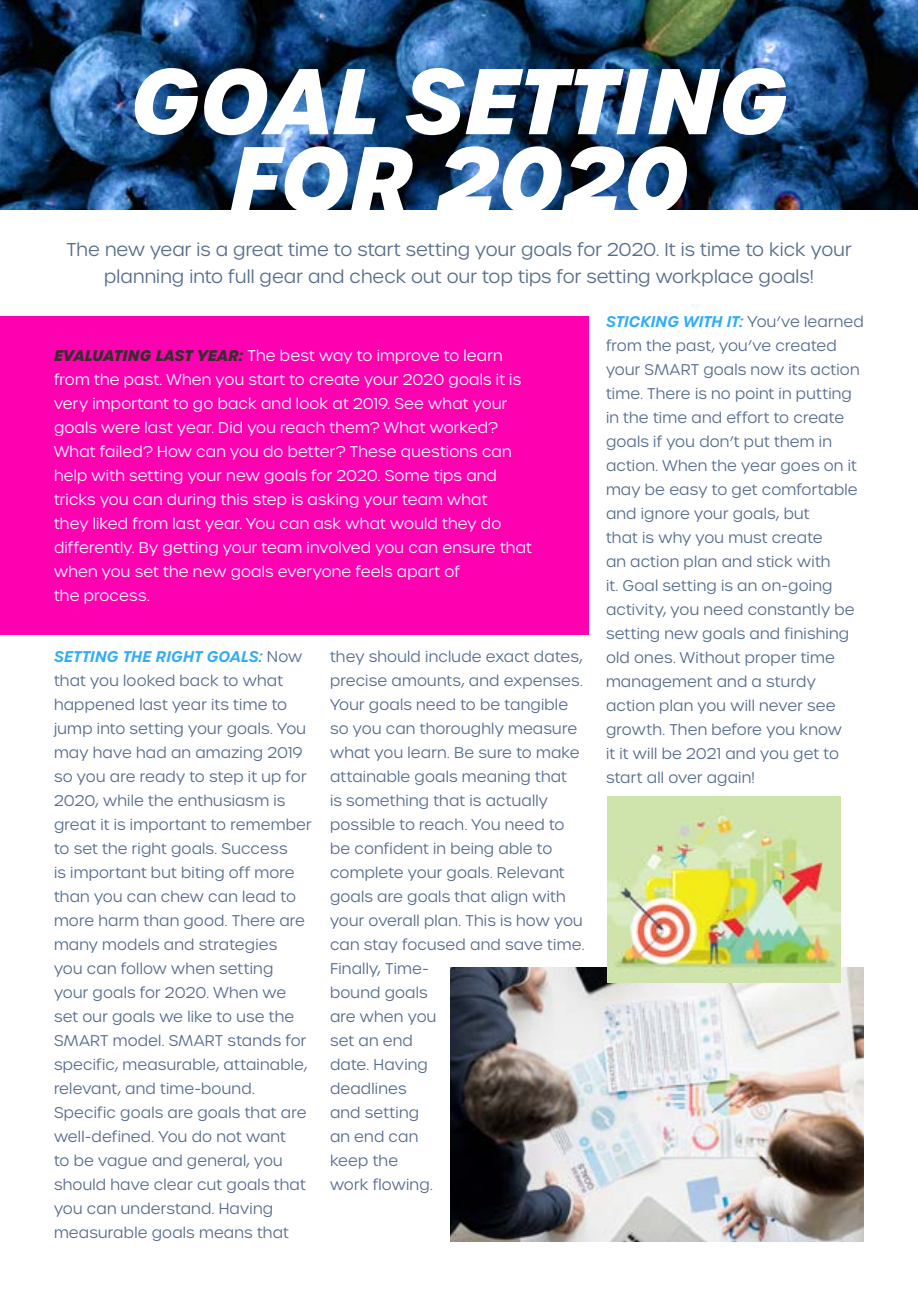
<style>
.page{position:relative;width:918px;height:1296px;background:#fff}
.page>*{position:absolute;margin:0;border:0;box-sizing:border-box;transform-origin:0 0}
.t1{font:italic 700 90px/78px "Urbane";letter-spacing:-.005em;color:#fff;text-align:center}
.t2{font:300 18px/27px "Urbane";letter-spacing:.005em;color:#576d8c;text-align:center}
.t3{font:300 15px/24px "Urbane";letter-spacing:.015em;color:#576d8c}
.t4{font:300 15px/24px "Urbane";letter-spacing:.01em;color:#fff}
.s1{font-weight:700;font-style:italic;color:#362e2c}
.s2{font-weight:600;font-style:italic;color:#31adf5}
</style>
<div class="page">
<img style="left:0;top:0;width:918px;height:210px">
<div style="left:0;top:316px;width:588px;height:318px;background:#fe00b0"></div>
<img style="left:450px;top:968px;width:414px;height:274px">
<img style="left:608px;top:796px;width:233px;height:186px">
<h1 class="t1" style="left:130px;top:63px;width:660px">GOAL SETTING<br>FOR 2020</h1>
<p class="t2" style="left:66px;top:236px;width:787px">The new year is a great time to start setting your goals for 2020. It is time to kick your planning into full gear and check out our top tips for setting workplace goals!</p>
<p class="t4" style="left:54px;top:343px;width:480px"><span class="s1">EVALUATING LAST YEAR:</span> The best way to improve to learn from the past. When you start to create your 2020 goals it is very important to go back and look at 2019. See what your goals were last year. Did you reach them? What worked?<br>What failed? How can you do better? These questions can help with setting your new goals for 2020. Some tips and tricks you can during this step is asking your team what<br>they liked from last year. You can ask what would they do differently. By getting your team involved you can ensure that when you set the new goals everyone feels apart of<br>the process.</p>
<p class="t3" style="left:54px;top:645px;width:259px"><span class="s2">SETTING THE RIGHT GOALS:</span> Now that you looked back to what happened last year its time to jump into setting your goals. You may have had an amazing 2019 so you are ready to step it up for<br>2020, while the enthusiasm is great it is important to remember to set the right goals. Success<br>is important but biting off more than you can chew can lead to more harm than good. There are many models and strategies<br>you can follow when setting<br>your goals for 2020. When we set our goals we like to use the<br>SMART model. SMART stands for specific, measurable, attainable, relevant, and time-bound.<br>Specific goals are goals that are well-defined. You do not want<br>to be vague and general, you should have clear cut goals that you can understand. Having measurable goals means that</p>
<p class="t3" style="left:330px;top:645px;width:256px">they should include exact dates, precise amounts, and expenses.<br>Your goals need to be tangible so you can thoroughly measure what you learn. Be sure to make attainable goals meaning that<br>is something that is actually possible to reach. You need to be confident in being able to complete your goals. Relevant goals are goals that align with your overall plan. This is how you can stay focused and save time.<br>Finally, Time-<br>bound goals<br>are when you<br>set an end<br>date. Having<br>deadlines<br>and setting<br>an end can<br>keep the<br>work flowing.</p>
<p class="t3" style="left:606px;top:310px;width:259px"><span class="s2">STICKING WITH IT:</span> You’ve learned from the past, you’ve created your SMART goals now its action time. There is no point in putting in the time and effort to create goals if you don’t put them in action. When the year goes on it may be easy to get comfortable and ignore your goals, but<br>that is why you must create<br>an action plan and stick with<br>it. Goal setting is an on-going activity, you need constantly be setting new goals and finishing old ones. Without proper time management and a sturdy action plan you will never see growth. Then before you know<br>it it will be 2021 and you get to start all over again!</p>
</div>
